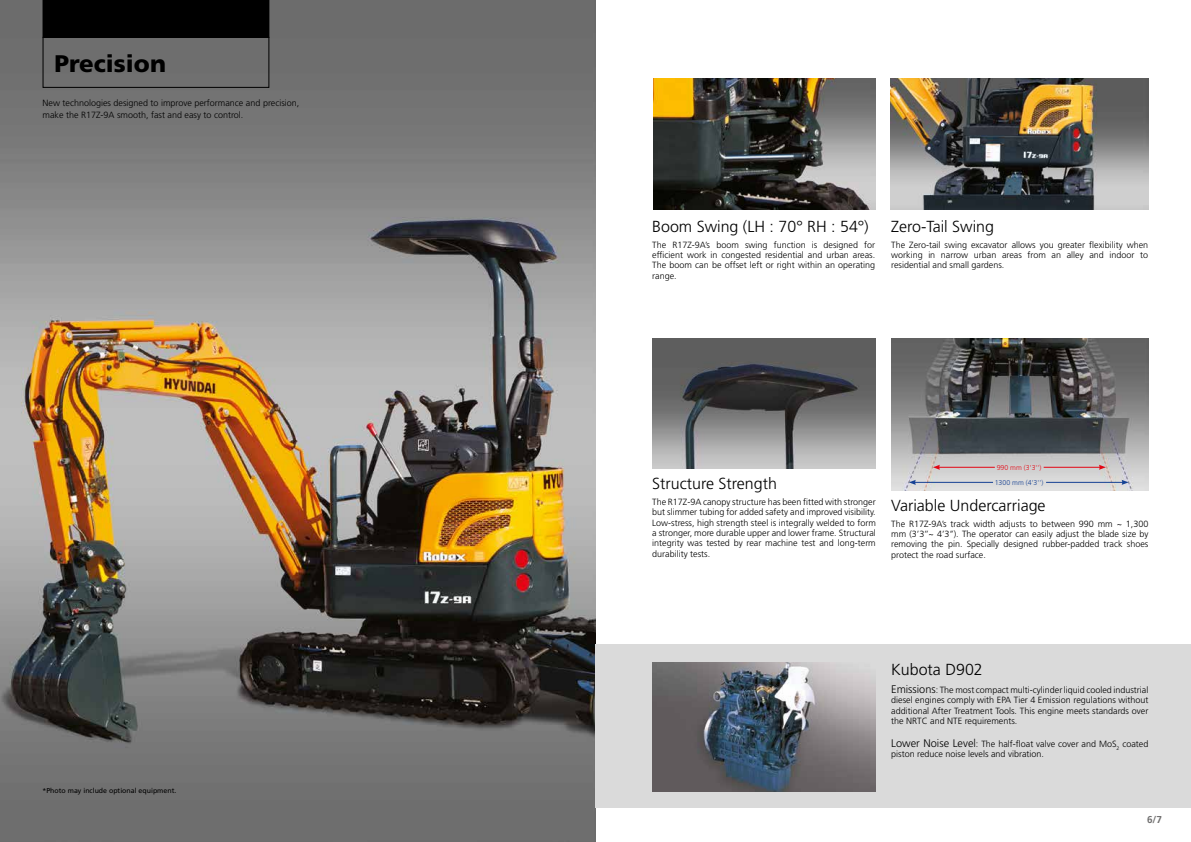
<style>
.page{position:relative;width:1191px;height:842px;background:#fff}
.page>*{position:absolute;margin:0;border:0;box-sizing:border-box;transform-origin:0 0}
.t1{font:900 24px "Frutiger LT Std";color:#000}
.t2{font:300 16px "Frutiger LT Std";color:#000}
.t3{font:700 10px "Frutiger";color:#706f6f}
.t4{font:300 9px/10.4px "Frutiger LT Std";color:#000;text-align:justify}
.t5{font:7px "Frutiger LT Std";color:#000}
.t6{font:300 7px "Frutiger LT Std";color:#164194}
.t7{font:300 7px "Frutiger LT Std";color:#e30613}
.s1{font-size:11px}
</style>
<div class="page">
<img style="left:0;top:0;width:595px;height:842px">
<div style="left:595px;top:644px;width:596px;height:164px;background:#dadada"></div>
<img style="left:652px;top:662px;width:223px;height:129px">
<img style="left:653px;top:79px;width:223px;height:130px">
<img style="left:890px;top:79px;width:258px;height:130px">
<img style="left:652px;top:338px;width:224px;height:130px">
<img style="left:891px;top:338px;width:257px;height:152px">
<hr style="left:938px;top:467px;width:56px;height:1px;background:#e30613">
<svg style="left:933px;top:465px;width:7px;height:5px"></svg>
<hr style="left:914px;top:482px;width:79px;height:1px;background:#164194">
<svg style="left:909px;top:480px;width:7px;height:5px"></svg>
<hr style="left:1046px;top:482px;width:77px;height:1px;background:#164194">
<svg style="left:1121px;top:480px;width:7px;height:5px"></svg>
<hr style="left:1043px;top:467px;width:57px;height:1px;background:#e30613">
<svg style="left:1098px;top:465px;width:8px;height:5px"></svg>
<div style="left:43px;top:0;width:226px;height:37px;background:#000"></div>
<div style="left:43px;top:37px;width:226px;height:51px;border:1px solid #000"></div>
<h1 class="t1" style="left:54px;top:49px;width:113px">Precision</h1>
<p class="t4" style="left:43px;top:97px;width:258px;line-height:12px">New technologies designed to improve performance and precision, make the R17Z-9A smooth, fast and easy to control.</p>
<p class="t5" style="left:43px;top:786px;width:135px">*Photo may include optional equipment.</p>
<h2 class="t2" style="left:652px;top:217px;width:218px">Boom Swing (LH : 70° RH : 54°)</h2>
<p class="t4" style="left:652px;top:239px;width:225px">The R17Z-9A’s boom swing function is designed for efficient work in congested residential and urban areas.<br>The boom can be offset left or right within an operating range.</p>
<h2 class="t2" style="left:891px;top:217px;width:104px">Zero-Tail Swing</h2>
<p class="t4" style="left:891px;top:239px;width:258px">The Zero-tail swing excavator allows you greater flexibility when working in narrow urban areas from an alley and indoor to residential and small gardens.</p>
<h2 class="t2" style="left:652px;top:474px;width:126px">Structure Strength</h2>
<p class="t4" style="left:652px;top:497px;width:225px">The R17Z-9A canopy structure has been fitted with stronger but slimmer tubing for added safety and improved visibility.<br>Low-stress, high strength steel is integrally welded to form a stronger, more durable upper and lower frame. Structural integrity was tested by rear machine test and long-term durability tests.</p>
<p class="t7" style="left:996px;top:463px;width:46px">990 mm (3'3'')</p>
<p class="t6" style="left:994px;top:478px;width:50px">1300 mm (4'3'')</p>
<h2 class="t2" style="left:891px;top:496px;width:156px">Variable Undercarriage</h2>
<p class="t4" style="left:891px;top:519px;width:259px">The R17Z-9A’s track width adjusts to between 990 mm ~ 1,300 mm (3’3’’~ 4’3’’). The operator can easily adjust the blade size by removing the pin. Specially designed rubber-padded track shoes protect the road surface.</p>
<h2 class="t2" style="left:891px;top:660px;width:93px">Kubota D902</h2>
<p class="t4" style="left:891px;top:685px;width:259px"><span class="s1">Emissions</span>: The most compact multi-cylinder liquid cooled industrial diesel engines comply with EPA Tier 4 Emission regulations without additional After Treatment Tools. This engine meets standards over the NRTC and NTE requirements.</p>
<p class="t4" style="left:891px;top:739px;width:259px"><span class="s1">Lower Noise Level</span>: The half-float valve cover and MoS<sub>2</sub> coated piston reduce noise levels and vibration.</p>
<p class="t3" style="left:1147px;top:813px;width:17px">6/7</p>
</div>
